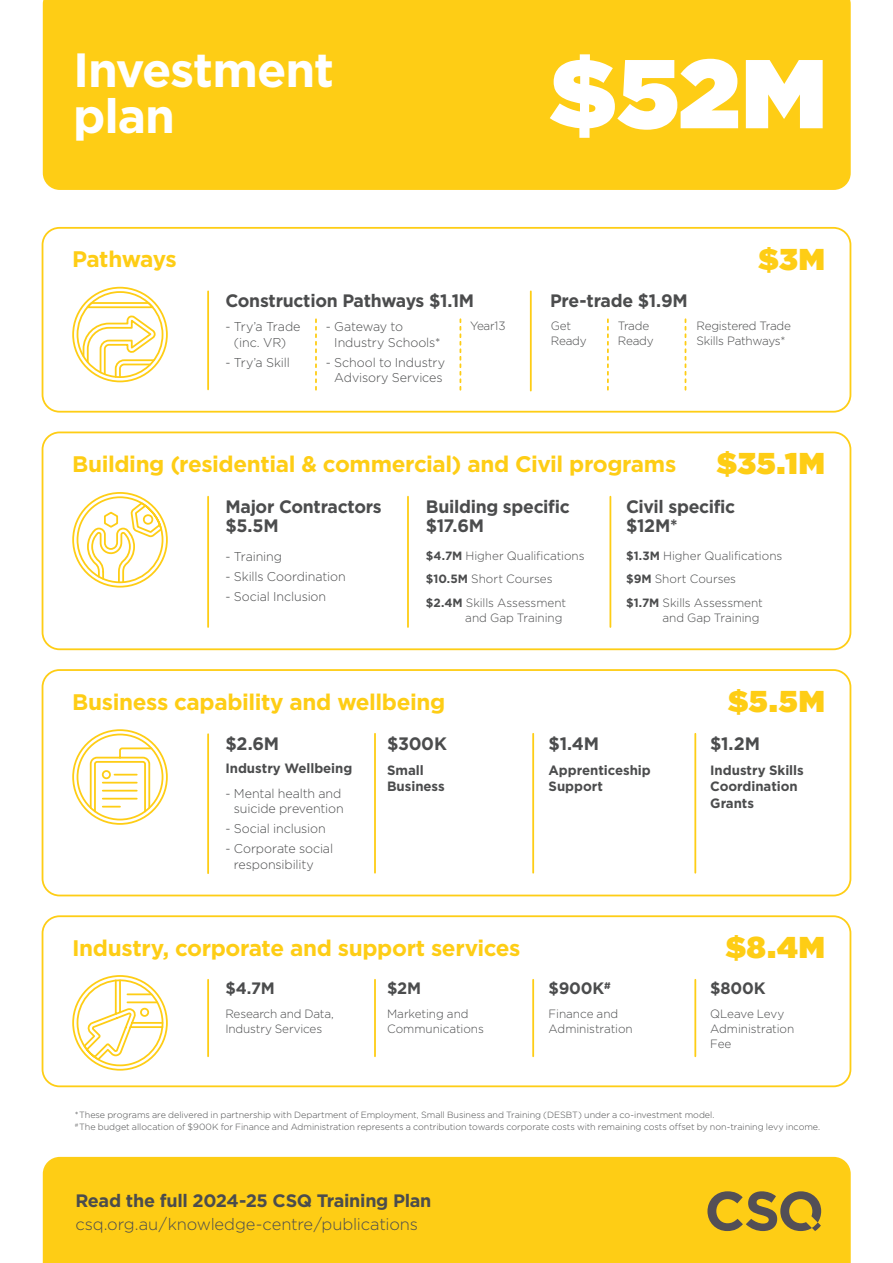
<style>
.page{position:relative;width:893px;height:1263px;background:#fff}
.page>*{position:absolute;margin:0;border:0;box-sizing:border-box;transform-origin:0 0}
.t1{font:97.5px "Gotham Ultra";color:#fff}
.t2{font:700 48px/46.5px "Gotham";letter-spacing:-.025em;color:#fff}
.t3{font:30px "Gotham Ultra";letter-spacing:.035em;color:#fecd15}
.t4{font:700 22.5px "Gotham";letter-spacing:-.02em;color:#fecd15}
.t5{font:700 18px/19.5px "Gotham";letter-spacing:-.015em;color:#4b4c4d}
.t6{font:300 16.5px "Gotham";letter-spacing:-.01em;color:#4b4c4d}
.t7{font:700 16.5px "Gotham";letter-spacing:-.01em;color:#4b4c4d}
.t8{font:700 13.5px/16.5px "Gotham";letter-spacing:-.005em;color:#4b4c4d}
.t9{font:300 12.75px/15.8px "Gotham";letter-spacing:-.01em;color:#4b4c4d;text-align:center}
.t10{font:300 12px/15px "Gotham";letter-spacing:-.01em;color:#4b4c4d}
.t11{font:300 9px/12px "Gotham";letter-spacing:-.005em;color:#4b4c4d}
.s1{font-weight:700}
</style>
<div class="page">
<div style="left:43px;top:0;width:808px;height:190px;background:#fecd15"></div>
<div style="left:42px;top:227px;width:809px;height:186px;border:2px solid #fecd15;border-radius:17px"></div>
<svg style="left:607px;top:319px;width:2px;height:71px"></svg>
<svg style="left:459px;top:319px;width:2px;height:71px"></svg>
<hr style="left:207px;top:291px;width:2px;height:98px;background:#fecd15">
<svg style="left:315px;top:319px;width:2px;height:71px"></svg>
<svg style="left:685px;top:319px;width:1px;height:71px"></svg>
<hr style="left:530px;top:291px;width:2px;height:100px;background:#fecd15">
<div style="left:72px;top:287px;width:96px;height:95px;border:2px solid #fecd15;border-radius:50%"></div>
<svg style="left:76px;top:290px;width:88px;height:89px"></svg>
<div style="left:42px;top:431px;width:809px;height:219px;border:2px solid #fecd15;border-radius:17px"></div>
<hr style="left:407px;top:497px;width:2px;height:130px;background:#fecd15">
<hr style="left:207px;top:497px;width:2px;height:130px;background:#fecd15">
<hr style="left:609px;top:497px;width:2px;height:130px;background:#fecd15">
<div style="left:72px;top:492px;width:96px;height:95px;border:2px solid #fecd15;border-radius:50%"></div>
<div style="left:42px;top:669px;width:809px;height:227px;border:2px solid #fecd15;border-radius:17px"></div>
<hr style="left:532px;top:734px;width:2px;height:139px;background:#fecd15">
<hr style="left:374px;top:734px;width:2px;height:139px;background:#fecd15">
<hr style="left:207px;top:734px;width:2px;height:139px;background:#fecd15">
<hr style="left:694px;top:734px;width:2px;height:139px;background:#fecd15">
<svg style="left:76px;top:495px;width:88px;height:318px"></svg>
<div style="left:77px;top:734px;width:86px;height:86px;border:2px solid #fecd15;border-radius:50%"></div>
<div style="left:72px;top:729px;width:96px;height:96px;border:2px solid #fecd15;border-radius:50%"></div>
<div style="left:42px;top:915px;width:809px;height:172px;border:2px solid #fecd15;border-radius:17px"></div>
<hr style="left:374px;top:980px;width:2px;height:76px;background:#fecd15">
<hr style="left:207px;top:980px;width:2px;height:76px;background:#fecd15">
<hr style="left:532px;top:980px;width:2px;height:76px;background:#fecd15">
<hr style="left:694px;top:980px;width:2px;height:76px;background:#fecd15">
<svg style="left:76px;top:893px;width:88px;height:174px"></svg>
<div style="left:72px;top:975px;width:96px;height:96px;border:2px solid #fecd15;border-radius:50%"></div>
<div style="left:43px;top:1157px;width:808px;height:106px;background:#fecd15"></div>
<svg style="left:707px;top:1191px;width:114px;height:40px;background:#ad9133"></svg>
<h2 class="t2" style="left:73px;top:45px;width:263px">Investment plan</h2>
<h1 class="t1" style="left:549px;top:37px;width:279px">$52M</h1>
<h3 class="t4" style="left:72px;top:246px;width:106px">Pathways</h3>
<h3 class="t3" style="left:758px;top:242px;width:68px">$3M</h3>
<h3 class="t5" style="left:225px;top:291px;width:250px">Construction Pathways $1.1M</h3>
<h3 class="t5" style="left:550px;top:291px;width:139px">Pre-trade $1.9M</h3>
<p class="t9" style="left:225px;top:318px;width:77px">- Try’a Trade (inc. VR)</p>
<p class="t9" style="left:225px;top:354px;width:66px">- Try’a Skill</p>
<p class="t10" style="left:470px;top:318px;width:37px">Year13</p>
<p class="t10" style="left:697px;top:318px;width:96px">Registered Trade<br>Skills Pathways*</p>
<p class="t10" style="left:618px;top:318px;width:37px">Trade<br>Ready</p>
<p class="t10" style="left:551px;top:318px;width:37px">Get<br>Ready</p>
<p class="t9" style="left:334px;top:318px;width:108px;text-align:left;text-indent:-9px">- Gateway to<br>Industry Schools*</p>
<p class="t9" style="left:326px;top:354px;width:121px">- School to Industry<br>Advisory Services</p>
<h3 class="t4" style="left:72px;top:451px;width:606px">Building (residential &amp; commercial) and Civil programs</h3>
<h3 class="t3" style="left:716px;top:446px;width:110px">$35.1M</h3>
<h3 class="t5" style="left:225px;top:496px;width:158px">Major Contractors $5.5M</h3>
<p class="t9" style="left:225px;top:548px;width:58px">- Training</p>
<p class="t9" style="left:225px;top:568px;width:122px">- Skills Coordination</p>
<p class="t9" style="left:225px;top:588px;width:102px">- Social Inclusion</p>
<h3 class="t5" style="left:426px;top:496px;width:145px">Building specific $17.6M</h3>
<p class="t10" style="left:426px;top:544px;width:160px;line-height:23.5px"><span class="s1">$4.7M</span> Higher Qualifications <span class="s1">$10.5M</span> Short Courses <span class="s1">$2.4M</span> Skills Assessment</p>
<p class="t10" style="left:465px;top:610px;width:99px">and Gap Training</p>
<h3 class="t5" style="left:626px;top:496px;width:111px">Civil specific $12M*</h3>
<p class="t10" style="left:626px;top:544px;width:158px;line-height:23.5px"><span class="s1">$1.3M</span> Higher Qualifications <span class="s1">$9M</span> Short Courses<br><span class="s1">$1.7M</span> Skills Assessment</p>
<p class="t10" style="left:662px;top:610px;width:99px">and Gap Training</p>
<h3 class="t4" style="left:72px;top:688px;width:375px">Business capability and wellbeing</h3>
<h3 class="t3" style="left:728px;top:684px;width:99px">$5.5M</h3>
<h3 class="t5" style="left:225px;top:733px;width:55px">$2.6M</h3>
<p class="t8" style="left:225px;top:760px;width:128px">Industry Wellbeing</p>
<p class="t9" style="left:225px;top:785px;width:120px;text-align:right">- Mental health and suicide prevention</p>
<p class="t9" style="left:225px;top:821px;width:102px">- Social inclusion</p>
<p class="t9" style="left:234px;top:841px;width:101px;text-align:left;text-indent:-9px">- Corporate social responsibility</p>
<h3 class="t5" style="left:387px;top:733px;width:61px">$300K</h3>
<p class="t8" style="left:387px;top:761px;width:59px">Small<br>Business</p>
<h3 class="t5" style="left:549px;top:733px;width:52px">$1.4M</h3>
<p class="t8" style="left:549px;top:761px;width:104px">Apprenticeship<br>Support</p>
<h3 class="t5" style="left:710px;top:733px;width:51px">$1.2M</h3>
<p class="t8" style="left:710px;top:761px;width:95px">Industry Skills<br>Coordination<br>Grants</p>
<h3 class="t4" style="left:72px;top:934px;width:450px">Industry, corporate and support services</h3>
<h3 class="t3" style="left:725px;top:930px;width:101px">$8.4M</h3>
<h3 class="t7" style="left:225px;top:979px;width:51px">$4.7M</h3>
<p class="t10" style="left:225px;top:1006px;width:110px">Research and Data,<br>Industry Services</p>
<h3 class="t7" style="left:387px;top:979px;width:36px">$2M</h3>
<p class="t10" style="left:387px;top:1006px;width:98px">Marketing and<br>Communications</p>
<h3 class="t7" style="left:549px;top:979px;width:64px">$900K<sup>#</sup></h3>
<p class="t10" style="left:549px;top:1006px;width:86px">Finance and<br>Administration</p>
<h3 class="t7" style="left:710px;top:979px;width:57px">$800K</h3>
<p class="t10" style="left:710px;top:1006px;width:86px">QLeave Levy<br>Administration<br>Fee</p>
<p class="t11" style="left:75px;top:1109px;width:747px">*These programs are delivered in partnership with Department of Employment, Small Business and Training (DESBT) under a co-investment model.<br><sup>#</sup>The budget allocation of $900K for Finance and Administration represents a contribution towards corporate costs with remaining costs offset by non-training levy income.</p>
<h3 class="t5" style="left:75px;top:1190px;width:358px">Read the full 2024-25 CSQ Training Plan</h3>
<h3 class="t6" style="left:75px;top:1215px;width:344px">csq.org.au/knowledge-centre/publications</h3>
</div>
